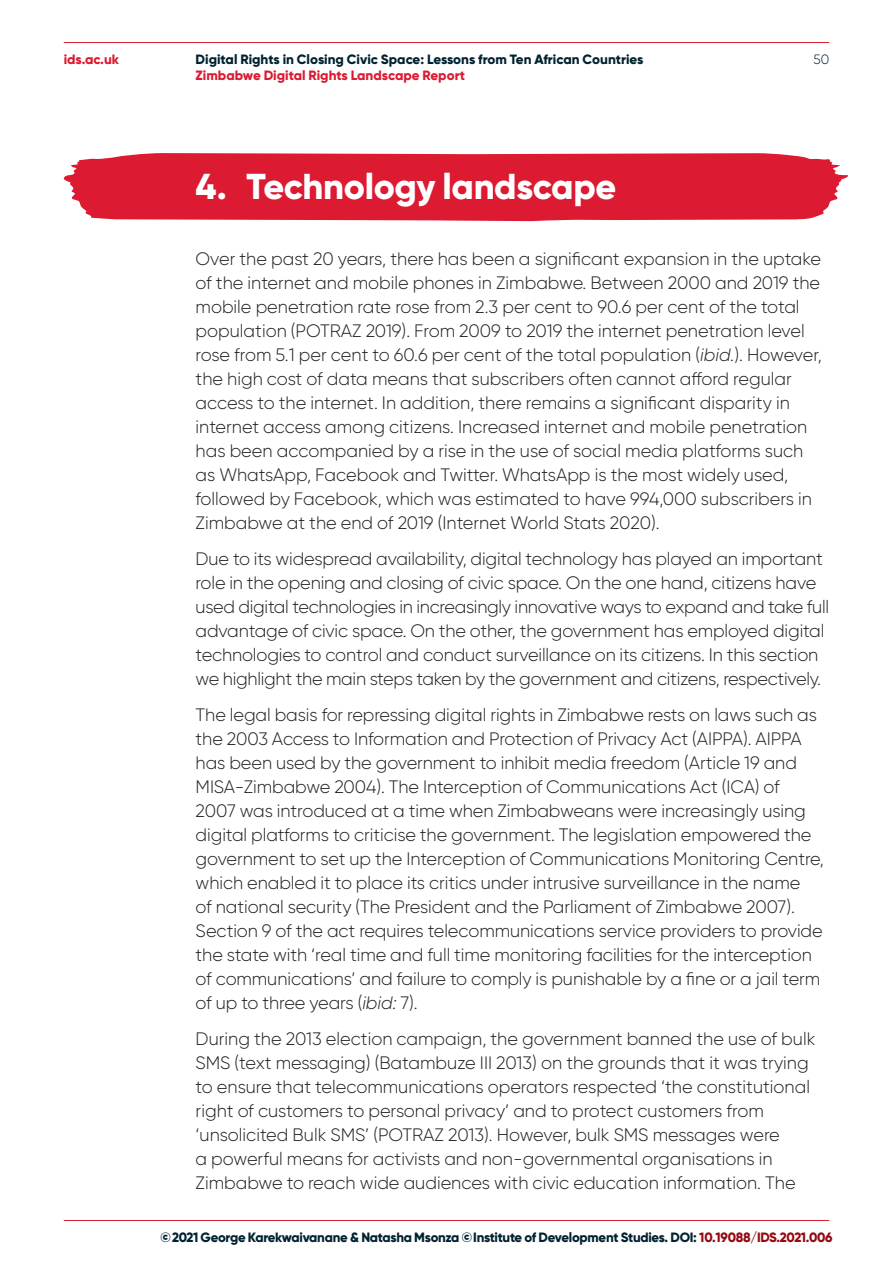
<style>
.page{position:relative;width:893px;height:1263px;background:#fff}
.page>*{position:absolute;margin:0;border:0;box-sizing:border-box;transform-origin:0 0}
.t1{font:800 36px "Gilroy";letter-spacing:-.01em;color:#fff}
.t2{font:300 18px/24px "Gilroy";letter-spacing:-.005em;color:#231f20}
.t3{font:800 13.5px "Gilroy";letter-spacing:-.02em;color:#002230}
.t4{font:800 13.5px "Gilroy";color:#002230}
.t5{font:800 13.5px "Gilroy";color:#dc1a32}
.t6{font:300 13.5px "Gilroy";color:#002230}
.s1{font-style:italic}
.s2{color:#940c12}
</style>
<div class="page">
<hr style="left:64px;top:1220px;width:765px;height:1px;background:#dc1a32">
<hr style="left:64px;top:42px;width:765px;height:1px;background:#dc1a32">
<svg style="left:63px;top:153px;width:785px;height:68px;background:#de2940"></svg>
<p class="t5" style="left:64px;top:51px;width:57px">ids.ac.uk</p>
<p class="t4" style="left:196px;top:51px;width:449px">Digital Rights in Closing Civic Space: Lessons from Ten African Countries</p>
<p class="t6" style="left:813px;top:51px;width:17px">50</p>
<p class="t5" style="left:196px;top:67px;width:271px">Zimbabwe Digital Rights Landscape Report</p>
<h1 class="t1" style="left:196px;top:164px;width:422px">4. Technology landscape</h1>
<p class="t2" style="left:196px;top:246px;width:628px">Over the past 20 years, there has been a significant expansion in the uptake of the internet and mobile phones in Zimbabwe. Between 2000 and 2019 the mobile penetration rate rose from 2.3 per cent to 90.6 per cent of the total population (POTRAZ 2019). From 2009 to 2019 the internet penetration level rose from 5.1 per cent to 60.6 per cent of the total population (<span class="s1">ibid.</span>). However, the high cost of data means that subscribers often cannot afford regular access to the internet. In addition, there remains a significant disparity in internet access among citizens. Increased internet and mobile penetration has been accompanied by a rise in the use of social media platforms such as WhatsApp, Facebook and Twitter. WhatsApp is the most widely used, followed by Facebook, which was estimated to have 994,000 subscribers in Zimbabwe at the end of 2019 (Internet World Stats 2020).</p>
<p class="t2" style="left:196px;top:546px;width:635px">Due to its widespread availability, digital technology has played an important role in the opening and closing of civic space. On the one hand, citizens have used digital technologies in increasingly innovative ways to expand and take full advantage of civic space. On the other, the government has employed digital technologies to control and conduct surveillance on its citizens. In this section we highlight the main steps taken by the government and citizens, respectively.</p>
<p class="t2" style="left:196px;top:702px;width:630px">The legal basis for repressing digital rights in Zimbabwe rests on laws such as the 2003 Access to Information and Protection of Privacy Act (AIPPA). AIPPA has been used by the government to inhibit media freedom (Article 19 and MISA-Zimbabwe 2004). The Interception of Communications Act (ICA) of 2007 was introduced at a time when Zimbabweans were increasingly using digital platforms to criticise the government. The legislation empowered the government to set up the Interception of Communications Monitoring Centre, which enabled it to place its critics under intrusive surveillance in the name<br>of national security (The President and the Parliament of Zimbabwe 2007).<br>Section 9 of the act requires telecommunications service providers to provide the state with ‘real time and full time monitoring facilities for the interception of communications’ and failure to comply is punishable by a fine or a jail term of up to three years (<span class="s1">ibid:</span> 7).</p>
<p class="t2" style="left:196px;top:1026px;width:621px">During the 2013 election campaign, the government banned the use of bulk SMS (text messaging) (Batambuze III 2013) on the grounds that it was trying to ensure that telecommunications operators respected ‘the constitutional right of customers to personal privacy’ and to protect customers from ‘unsolicited Bulk SMS’ (POTRAZ 2013). However, bulk SMS messages were<br>a powerful means for activists and non-governmental organisations in Zimbabwe to reach wide audiences with civic education information. The</p>
<p class="t3" style="left:161px;top:1229px;width:673px">©2021 George Karekwaivanane &amp; Natasha Msonza ©Institute of Development Studies. DOI: <span class="s2">10.19088/IDS.2021.006</span></p>
</div>
